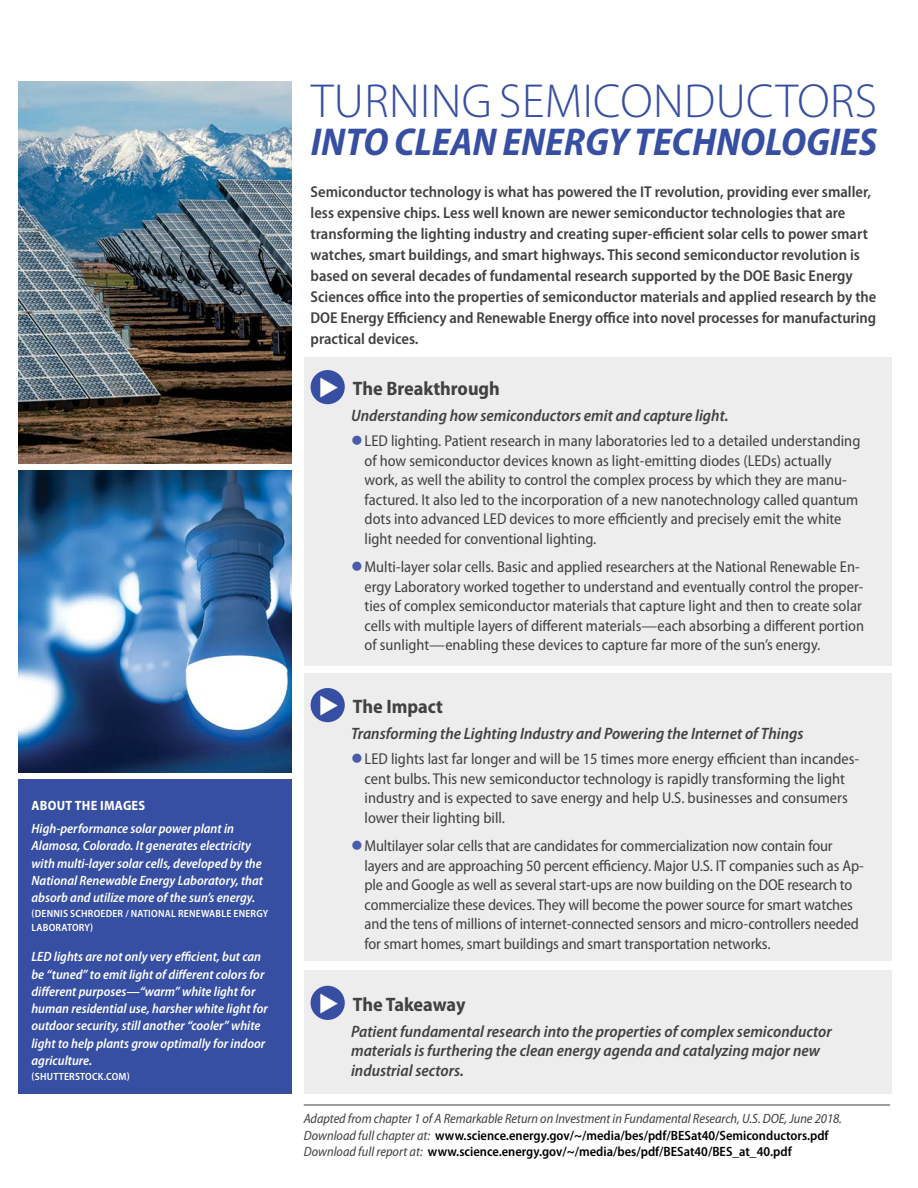
<style>
.page{position:relative;width:918px;height:1188px;background:#fff}
.page>*{position:absolute;margin:0;border:0;box-sizing:border-box;transform-origin:0 0}
.Head__Title{font:300 48px "Myriad Pro";letter-spacing:.01em;color:#374fa2}
.Head__Title-2{font:italic 700 semi-condensed 39px "Myriad Pro";color:#374fa2}
.Head__01{font:700 semi-condensed 19.5px "Myriad Pro";color:#414042}
.Head__02{font:italic 600 semi-condensed 16.5px/19.5px "Myriad Pro";color:#414042}
.Body_bullet{font:semi-condensed 15.75px/19.5px "Myriad Pro";color:#414042}
.Body_text{font:600 semi-condensed 15.75px/21px "Myriad Pro";color:#414042}
.Caption_white{font:italic 600 semi-condensed 13.5px/17.2px "Myriad Pro";color:#fff}
.Caption_black_no_rul{font:600 semi-condensed 13.5px "Myriad Pro";color:#000}
.Caption_black_with_r{font:italic semi-condensed 13.5px "Myriad Pro";letter-spacing:-.005em;color:#414042}
.Caption_white-2{font:700 semi-condensed 13.5px "Myriad Pro";letter-spacing:.02em;color:#fff}
.Caption_white_attrib{font:600 semi-condensed 10.5px/13.5px "Myriad Pro";letter-spacing:.02em;color:#fff}
.s1{color:#4a5ba9}
.s2{font-weight:400;font-style:italic;color:#414042}
</style>
<div class="page">
<div style="left:304px;top:673px;width:587px;height:288px;background:#ededee"></div>
<div style="left:304px;top:357px;width:587px;height:309px;background:#ededee"></div>
<div style="left:304px;top:970px;width:587px;height:124px;background:#ededee"></div>
<div style="left:311px;top:370px;width:34px;height:34px;background:#374fa2;border-radius:50%"></div>
<div style="left:311px;top:688px;width:34px;height:34px;background:#374fa2;border-radius:50%"></div>
<div style="left:311px;top:986px;width:34px;height:34px;background:#374fa2;border-radius:50%"></div>
<div style="left:18px;top:779px;width:274px;height:315px;background:#374fa2"></div>
<hr style="left:304px;top:1105px;width:586px;height:1px;background:#414042">
<img style="left:18px;top:471px;width:274px;height:302px">
<img style="left:18px;top:81px;width:274px;height:382px">
<p class="Caption_white-2" style="left:32px;top:798px;width:115px">ABOUT THE IMAGES</p>
<p class="Caption_white" style="left:32px;top:820px;width:233px">High-performance solar power plant in Alamosa, Colorado. It generates electricity with multi-layer solar cells, developed by the National Renewable Energy Laboratory, that absorb and utilize more of the sun’s energy.</p>
<p class="Caption_white_attrib" style="left:32px;top:907px;width:238px">(DENNIS SCHROEDER / NATIONAL RENEWABLE ENERGY<br>LABORATORY)</p>
<p class="Caption_white" style="left:32px;top:948px;width:238px">LED lights are not only very efficient, but can be “tuned” to emit light of different colors for different purposes—“warm” white light for human residential use, harsher white light for outdoor security, still another “cooler” white light to help plants grow optimally for indoor agriculture.</p>
<p class="Caption_white_attrib" style="left:32px;top:1070px;width:100px">(SHUTTERSTOCK.COM)</p>
<p class="Head__Title" style="left:311px;top:72px;width:568px">TURNING SEMICONDUCTORS</p>
<p class="Head__Title-2" style="left:311px;top:120px;width:568px">INTO CLEAN ENERGY TECHNOLOGIES</p>
<p class="Body_text" style="left:311px;top:181px;width:567px">Semiconductor technology is what has powered the IT revolution, providing ever smaller, less expensive chips. Less well known are newer semiconductor technologies that are transforming the lighting industry and creating super-efficient solar cells to power smart watches, smart buildings, and smart highways. This second semiconductor revolution is based on several decades of fundamental research supported by the DOE Basic Energy Sciences office into the properties of semiconductor materials and applied research by the DOE Energy Efficiency and Renewable Energy office into novel processes for manufacturing practical devices.</p>
<p class="Head__01" style="left:353px;top:378px;width:149px">The Breakthrough</p>
<p class="Head__02" style="left:351px;top:406px;width:379px">Understanding how semiconductors emit and capture light.</p>
<p class="Body_bullet" style="left:365px;top:432px;width:497px;text-indent:-14px"><span class="s1">●</span>LED lighting. Patient research in many laboratories led to a detailed understanding of how semiconductor devices known as light-emitting diodes (LEDs) actually work, as well the ability to control the complex process by which they are manu&shy;factured. It also led to the incorporation of a new nanotechnology called quantum dots into advanced LED devices to more efficiently and precisely emit the white light needed for conventional lighting.</p>
<p class="Body_bullet" style="left:365px;top:558px;width:501px;text-indent:-14px"><span class="s1">●</span>Multi-layer solar cells. Basic and applied researchers at the National Renewable En&shy;ergy Laboratory worked together to understand and eventually control the proper&shy;ties of complex semiconductor materials that capture light and then to create solar cells with multiple layers of different materials—each absorbing a different portion of sunlight—enabling these devices to capture far more of the sun’s energy.</p>
<p class="Head__01" style="left:353px;top:696px;width:92px">The Impact</p>
<p class="Head__02" style="left:351px;top:724px;width:454px">Transforming the Lighting Industry and Powering the Internet of Things</p>
<p class="Body_bullet" style="left:365px;top:750px;width:496px;text-indent:-14px"><span class="s1">●</span>LED lights last far longer and will be 15 times more energy efficient than incandes&shy;cent bulbs. This new semiconductor technology is rapidly transforming the light industry and is expected to save energy and help U.S. businesses and consumers lower their lighting bill.</p>
<p class="Body_bullet" style="left:365px;top:837px;width:501px;text-indent:-14px"><span class="s1">●</span>Multilayer solar cells that are candidates for commercialization now contain four layers and are approaching 50 percent efficiency. Major U.S. IT companies such as Ap&shy;ple and Google as well as several start-ups are now building on the DOE research to commercialize these devices. They will become the power source for smart watches and the tens of millions of internet-connected sensors and micro-controllers needed for smart homes, smart buildings and smart transportation networks.</p>
<p class="Head__01" style="left:353px;top:994px;width:114px">The Takeaway</p>
<p class="Head__02" style="left:351px;top:1022px;width:482px">Patient fundamental research into the properties of complex semiconductor materials is furthering the clean energy agenda and catalyzing major new industrial sectors.</p>
<p class="Caption_black_with_r" style="left:304px;top:1112px;width:540px">Adapted from chapter 1 of A Remarkable Return on Investment in Fundamental Research, U.S. DOE, June 2018.</p>
<p class="Caption_black_no_rul" style="left:304px;top:1128px;width:526px"><span class="s2">Download full chapter at:</span> www.science.energy.gov/~/media/bes/pdf/BESat40/Semiconductors.pdf</p>
<p class="Caption_black_no_rul" style="left:304px;top:1144px;width:490px"><span class="s2">Download full report at:</span> www.science.energy.gov/~/media/bes/pdf/BESat40/BES_at_40.pdf</p>
</div>
